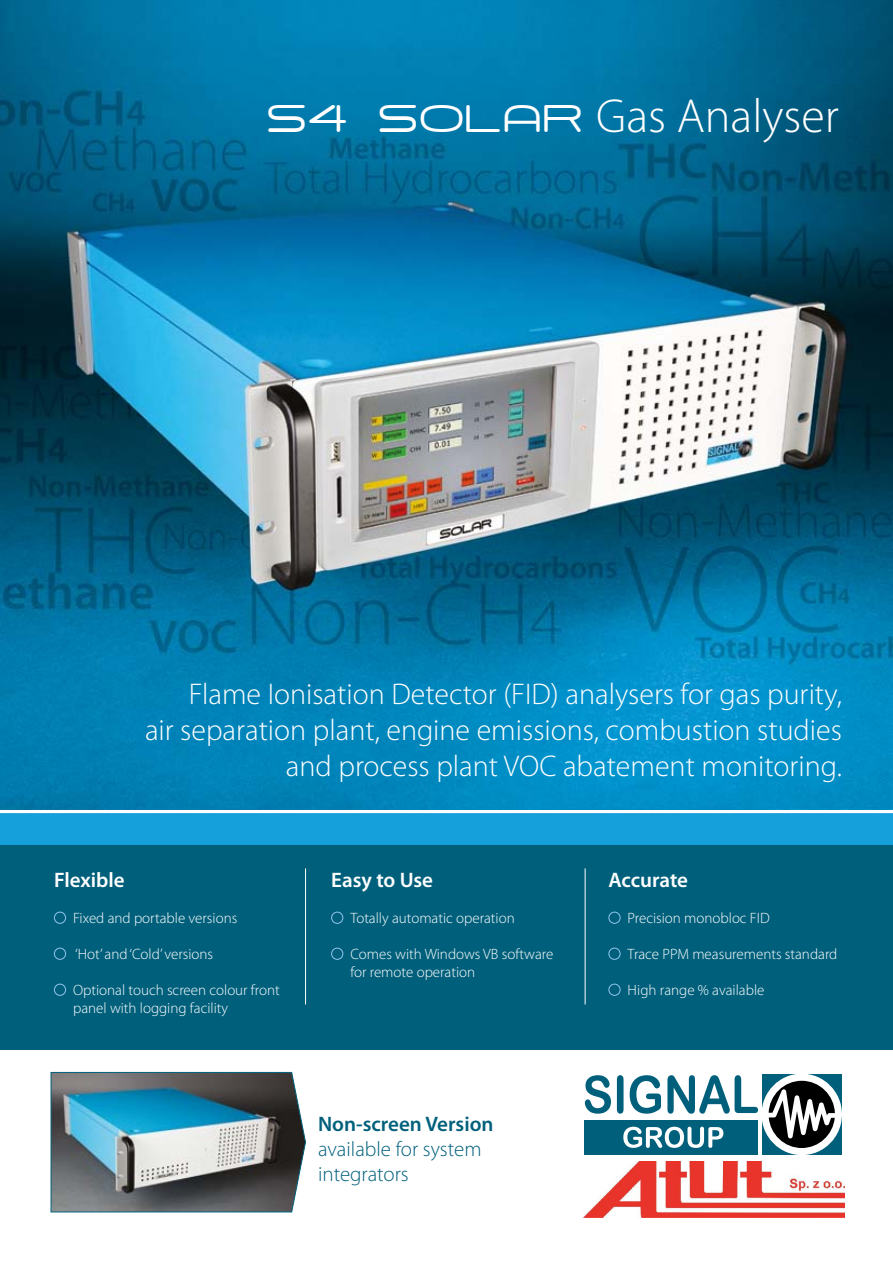
<style>
.page{position:relative;width:893px;height:1263px;background:#fff}
.page>*{position:absolute;margin:0;border:0;box-sizing:border-box;transform-origin:0 0}
.t1{font:300 48px "Myriad Pro";color:#fff}
.t2{font:300 30px/36px "Myriad Pro";color:#fff;text-align:right}
.t3{font:300 21px/25.2px "Myriad Pro";color:#00607c}
.t4{font:600 21px "Myriad Pro";color:#fff}
.t5{font:600 21px "Myriad Pro";color:#00607c}
.t6{font:300 15px/18px "Myriad Pro";color:#fff}
.s1{font-family:"Air Conditioner";font-weight:400}
</style>
<div class="page">
<img style="left:0;top:0;width:893px;height:810px">
<div style="left:0;top:845px;width:893px;height:204px;background:#00607c"></div>
<div style="left:54px;top:912px;width:12px;height:12px;border:1px solid #95c4eb;border-radius:50%"></div>
<div style="left:54px;top:948px;width:12px;height:12px;border:1px solid #95c4eb;border-radius:50%"></div>
<div style="left:54px;top:984px;width:12px;height:12px;border:1px solid #95c4eb;border-radius:50%"></div>
<div style="left:331px;top:912px;width:12px;height:12px;border:1px solid #95c4eb;border-radius:50%"></div>
<div style="left:331px;top:948px;width:12px;height:12px;border:1px solid #95c4eb;border-radius:50%"></div>
<div style="left:608px;top:912px;width:12px;height:12px;border:1px solid #95c4eb;border-radius:50%"></div>
<div style="left:608px;top:948px;width:12px;height:12px;border:1px solid #95c4eb;border-radius:50%"></div>
<div style="left:608px;top:984px;width:12px;height:12px;border:1px solid #95c4eb;border-radius:50%"></div>
<hr style="left:305px;top:868px;width:1px;height:136px;background:#fff">
<hr style="left:585px;top:868px;width:1px;height:136px;background:#fff">
<div style="left:0;top:813px;width:893px;height:32px;background:#159fdb"></div>
<svg style="left:50px;top:1072px;width:256px;height:141px;background:#678189"></svg>
<div style="left:585px;top:1120px;width:173px;height:35px;background:#00607c"></div>
<div style="left:762px;top:1074px;width:79px;height:81px;background:#00607c"></div>
<div style="left:761px;top:1074px;width:81px;height:81px;background:#fff;border-radius:50%"></div>
<svg style="left:769px;top:1081px;width:66px;height:67px"></svg>
<svg style="left:585px;top:1075px;width:26px;height:39px"></svg>
<svg style="left:617px;top:1075px;width:7px;height:39px"></svg>
<svg style="left:630px;top:1075px;width:31px;height:39px"></svg>
<svg style="left:667px;top:1075px;width:91px;height:39px"></svg>
<svg style="left:623px;top:1127px;width:100px;height:21px"></svg>
<img style="left:584px;top:1161px;width:261px;height:56px">
<h1 class="t1" style="left:268px;top:87px;width:572px"><span class="s1">S4 SOLAR</span> Gas Analyser</h1>
<h2 class="t2" style="left:145px;top:676px;width:698px">Flame Ionisation Detector (FID) analysers for gas purity,<br>air separation plant, engine emissions, combustion studies and process plant VOC abatement monitoring.</h2>
<h3 class="t4" style="left:54px;top:866px;width:72px">Flexible</h3>
<p class="t6" style="left:73px;top:909px;width:166px">Fixed and portable versions</p>
<p class="t6" style="left:75px;top:945px;width:140px">‘Hot’ and ‘Cold’ versions</p>
<p class="t6" style="left:73px;top:981px;width:208px">Optional touch screen colour front panel with logging facility</p>
<h3 class="t4" style="left:331px;top:866px;width:103px">Easy to Use</h3>
<p class="t6" style="left:350px;top:909px;width:166px">Totally automatic operation</p>
<p class="t6" style="left:350px;top:945px;width:204px">Comes with Windows VB software for remote operation</p>
<h3 class="t5" style="left:318px;top:1110px;width:177px">Non-screen Version</h3>
<h3 class="t3" style="left:318px;top:1136px;width:165px">available for system integrators</h3>
<h3 class="t4" style="left:608px;top:866px;width:81px">Accurate</h3>
<p class="t6" style="left:628px;top:909px;width:144px">Precision monobloc FID</p>
<p class="t6" style="left:628px;top:945px;width:211px">Trace PPM measurements standard</p>
<p class="t6" style="left:628px;top:981px;width:138px">High range % available</p>
</div>
